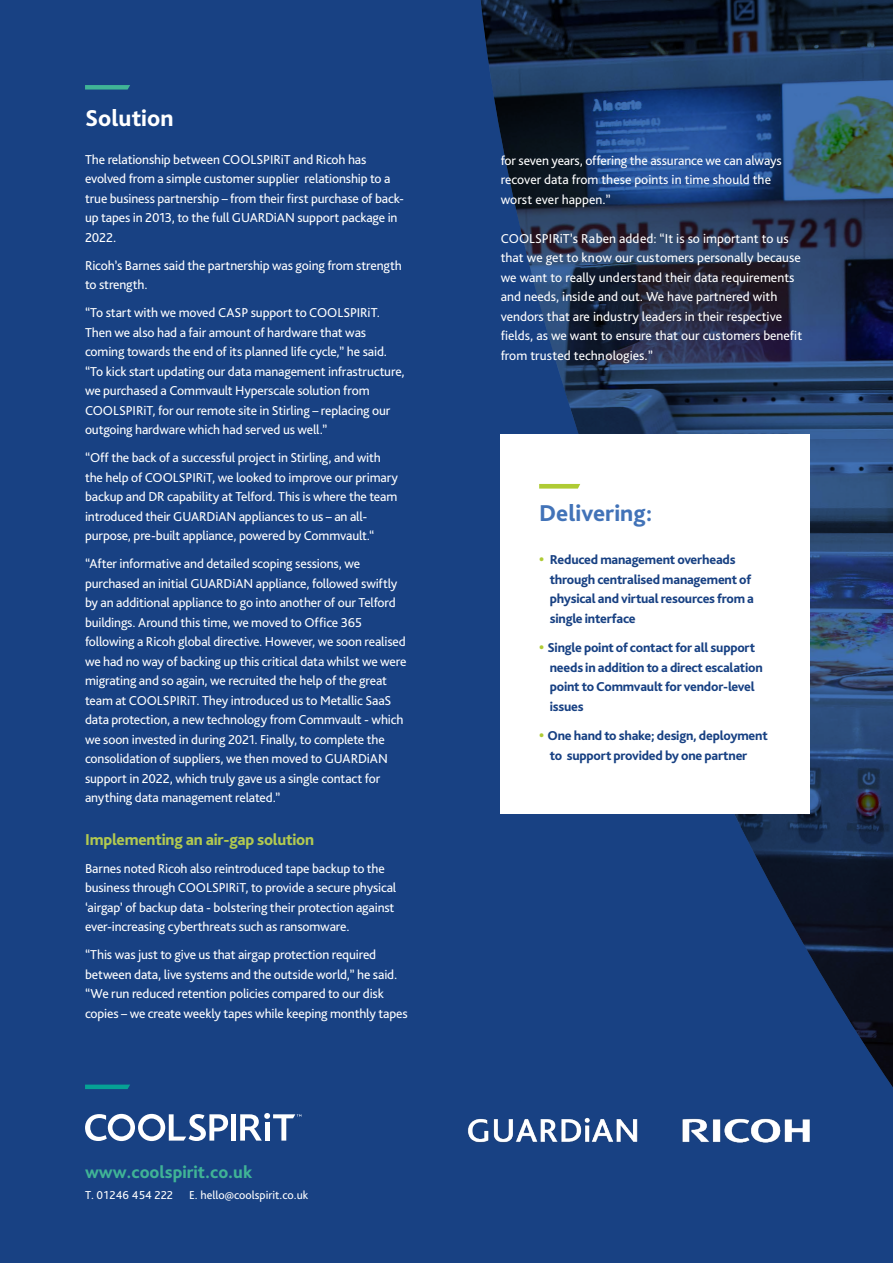
<style>
.page{position:relative;width:893px;height:1263px;background:#184183}
.page>*{position:absolute;margin:0;border:0;box-sizing:border-box;transform-origin:0 0}
.t1{font:800 24px "Bliss Pro";color:#4273b8}
.t2{font:800 24px "Bliss Pro";color:#fff}
.t3{font:800 18px "Bliss Pro";color:#40b496}
.t4{font:800 16.5px "Bliss Pro";letter-spacing:-.015em;color:#b3ca4f}
.t5{font:13.5px/19.5px "Bliss Pro";letter-spacing:-.01em;color:#fff}
.t6{font:800 13.5px/19.5px "Bliss Pro";letter-spacing:-.02em;color:#184183}
.t7{font:12px "Bliss Pro";color:#fff}
.s1{font-size:15px;color:#afcb34}
</style>
<div class="page">
<svg style="left:85px;top:85px;width:45px;height:5px"></svg>
<div style="left:231px;top:1114px;width:5px;height:26px;background:#fff"></div>
<svg style="left:85px;top:1114px;width:143px;height:27px"></svg>
<svg style="left:240px;top:1113px;width:61px;height:27px"></svg>
<svg style="left:85px;top:1084px;width:45px;height:5px"></svg>
<img style="left:468px;top:1119px;width:8px;height:23px">
<img style="left:481px;top:0;width:412px;height:1087px">
<div style="left:500px;top:434px;width:310px;height:380px;background:#fff"></div>
<svg style="left:539px;top:484px;width:41px;height:5px"></svg>
<img style="left:682px;top:1119px;width:128px;height:23px">
<h1 class="t2" style="left:85px;top:103px;width:90px">Solution</h1>
<p class="t5" style="left:85px;top:149px;width:320px">The relationship between COOLSPIRiT and Ricoh has evolved from a simple customer supplier relationship to a true business partnership – from their first purchase of back&shy;up tapes in 2013, to the full GUARDiAN support package in 2022.</p>
<p class="t5" style="left:85px;top:255px;width:318px">Ricoh’s Barnes said the partnership was going from strength to strength.</p>
<p class="t5" style="left:85px;top:303px;width:321px">“To start with we moved CASP support to COOLSPIRiT.<br>Then we also had a fair amount of hardware that was coming towards the end of its planned life cycle,” he said. “To kick start updating our data management infrastructure, we purchased a Commvault Hyperscale solution from COOLSPIRiT, for our remote site in Stirling – replacing our outgoing hardware which had served us well.”</p>
<p class="t5" style="left:85px;top:448px;width:315px">“Off the back of a successful project in Stirling, and with the help of COOLSPIRiT, we looked to improve our primary backup and DR capability at Telford. This is where the team introduced their GUARDiAN appliances to us – an all&shy;purpose, pre-built appliance, powered by Commvault.“</p>
<p class="t5" style="left:85px;top:554px;width:323px">“After informative and detailed scoping sessions, we purchased an initial GUARDiAN appliance, followed swiftly by an additional appliance to go into another of our Telford buildings. Around this time, we moved to Office 365 following a Ricoh global directive. However, we soon realised we had no way of backing up this critical data whilst we were migrating and so again, we recruited the help of the great team at COOLSPIRiT. They introduced us to Metallic SaaS data protection, a new technology from Commvault - which we soon invested in during 2021. Finally, to complete the consolidation of suppliers, we then moved to GUARDiAN support in 2022, which truly gave us a single contact for anything data management related.”</p>
<p class="t4" style="left:85px;top:829px;width:231px">Implementing an air-gap solution</p>
<p class="t5" style="left:85px;top:858px;width:313px">Barnes noted Ricoh also reintroduced tape backup to the business through COOLSPIRiT, to provide a secure physical ‘airgap’ of backup data - bolstering their protection against ever-increasing cyberthreats such as ransomware.</p>
<p class="t5" style="left:85px;top:944px;width:324px">“This was just to give us that airgap protection required between data, live systems and the outside world,” he said. “We run reduced retention policies compared to our disk copies – we create weekly tapes while keeping monthly tapes</p>
<h2 class="t3" style="left:85px;top:1160px;width:169px">www.coolspirit.co.uk</h2>
<p class="t7" style="left:85px;top:1188px;width:90px">T. 01246 454 222</p>
<p class="t7" style="left:189px;top:1188px;width:121px">E. hello@coolspirit.co.uk</p>
<p class="t5" style="left:501px;top:150px;width:282px">for seven years, offering the assurance we can always recover data from these points in time should the worst ever happen.”</p>
<p class="t5" style="left:501px;top:228px;width:303px">COOLSPIRiT’s Raben added: “It is so important to us that we get to know our customers personally because we want to really understand their data requirements and needs, inside and out. We have partnered with vendors that are industry leaders in their respective fields, as we want to ensure that our customers benefit from trusted technologies.”</p>
<h1 class="t1" style="left:539px;top:499px;width:115px">Delivering:</h1>
<p class="t6" style="left:550px;top:550px;width:206px;text-indent:-11px"><span class="s1">•</span> Reduced management overheads through centralised management of physical and virtual resources from a single interface</p>
<p class="t6" style="left:550px;top:638px;width:214px;text-indent:-11px"><span class="s1">•</span> Single point of contact for all support needs in addition to a direct escalation point to Commvault for vendor-level issues</p>
<p class="t6" style="left:550px;top:726px;width:219px;text-indent:-11px"><span class="s1">•</span> One hand to shake; design, deployment to support provided by one partner</p>
</div>
